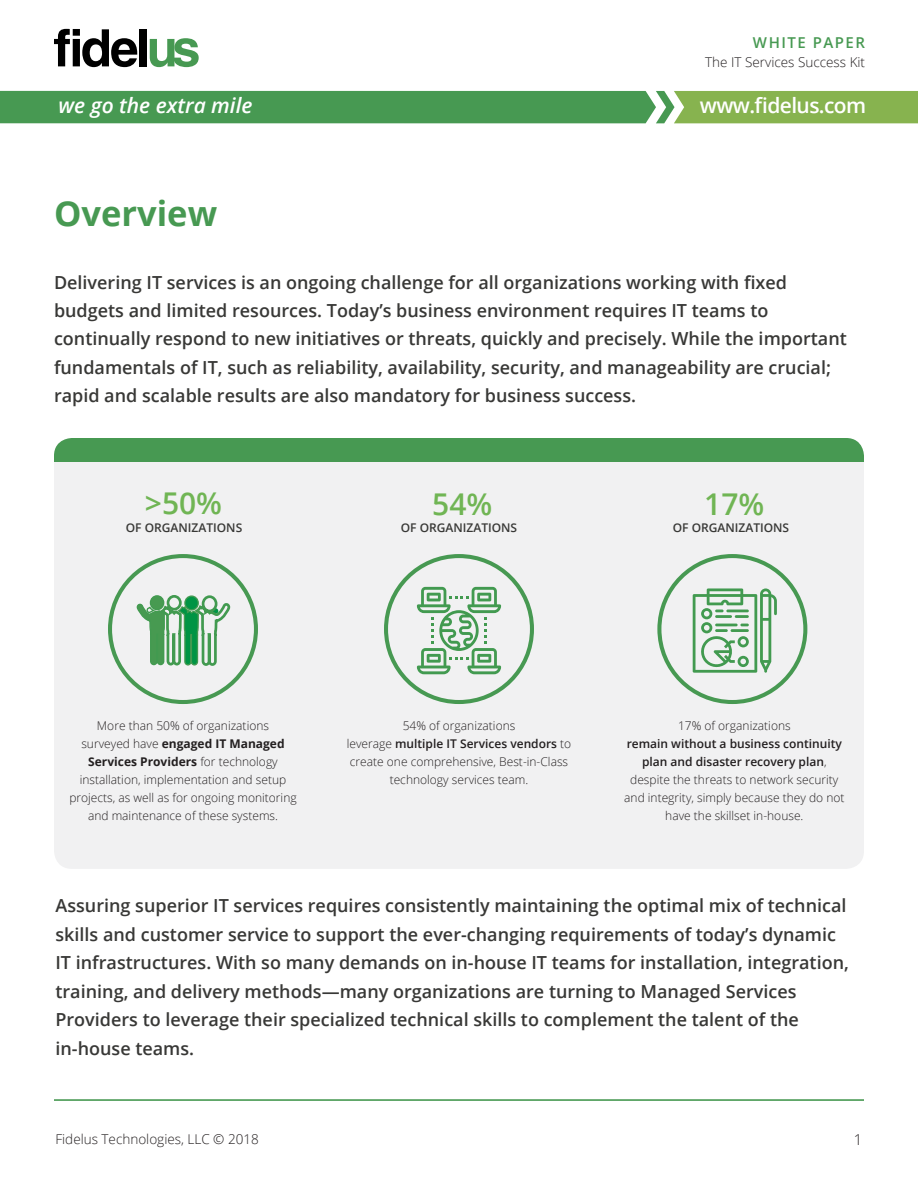
<style>
.page{position:relative;width:918px;height:1188px;background:#fff}
.page>*{position:absolute;margin:0;border:0;box-sizing:border-box;transform-origin:0 0}
.t1{font:700 34.5px "Open Sans";color:#479952}
.t2{font:600 30px "Open Sans";color:#70b554}
.t3{font:italic 600 21px "Open Sans";color:#fff}
.t4{font:600 21px "Open Sans";letter-spacing:-.03em;color:#fff}
.t5{font:600 18px/28.5px "Open Sans";color:#383836}
.t6{font:600 15px "Open Sans";letter-spacing:.1em;color:#479952}
.t7{font:300 15px "Open Sans";color:#231f20}
.t8{font:300 13.5px "Open Sans";color:#231f20}
.t9{font:300 12px/18px "Open Sans";color:#231f20;text-align:center}
.t10{font:600 12px "Open Sans";color:#383836}
.s1{font-weight:700}
.s2{font-weight:600}
</style>
<div class="page">
<svg style="left:150px;top:38px;width:49px;height:29px"></svg>
<div style="left:139px;top:29px;width:8px;height:37px;background:#000"></div>
<svg style="left:54px;top:29px;width:83px;height:38px"></svg>
<svg style="left:0;top:91px;width:918px;height:32px;background:#5ba154"></svg>
<hr style="left:54px;top:1100px;width:810px;height:1px;background:#479952">
<div style="left:54px;top:438px;width:810px;height:431px;background:#f1f1f2;border-radius:18px"></div>
<div style="left:54px;top:438px;width:810px;height:24px;background:#479952"></div>
<div style="left:108px;top:554px;width:150px;height:150px;border:4px solid #479952;border-radius:50%"></div>
<div style="left:384px;top:554px;width:150px;height:150px;border:4px solid #479952;border-radius:50%"></div>
<div style="left:657px;top:554px;width:150px;height:150px;border:4px solid #479952;border-radius:50%"></div>
<svg style="left:136px;top:595px;width:95px;height:71px"></svg>
<svg style="left:417px;top:587px;width:84px;height:87px"></svg>
<svg style="left:693px;top:588px;width:84px;height:85px"></svg>
<p class="t6" style="left:753px;top:32px;width:114px">WHITE PAPER</p>
<p class="t8" style="left:705px;top:52px;width:161px">The IT Services Success Kit</p>
<p class="t3" style="left:58px;top:91px;width:196px">we go the extra mile</p>
<p class="t4" style="left:700px;top:91px;width:168px">www.fidelus.com</p>
<h1 class="t1" style="left:54px;top:189px;width:165px">Overview</h1>
<p class="t5" style="left:54px;top:267px;width:794px">Delivering IT services is an ongoing challenge for all organizations working with fixed budgets and limited resources. Today’s business environment requires IT teams to continually respond to new initiatives or threats, quickly and precisely. While the important fundamentals of IT, such as reliability, availability, security, and manageability are crucial; rapid and scalable results are also mandatory for business success.</p>
<h2 class="t2" style="left:145px;top:483px;width:79px">&gt;50%</h2>
<h2 class="t2" style="left:432px;top:484px;width:62px">54%</h2>
<h2 class="t2" style="left:704px;top:484px;width:62px">17%</h2>
<p class="t10" style="left:126px;top:520px;width:118px">OF ORGANIZATIONS</p>
<p class="t10" style="left:401px;top:520px;width:118px">OF ORGANIZATIONS</p>
<p class="t10" style="left:673px;top:520px;width:118px">OF ORGANIZATIONS</p>
<p class="t9" style="left:69px;top:716px;width:229px">More than 50% of organizations<br>surveyed have <span class="s1">engaged IT Managed Services Providers</span> for technology installation, implementation and setup projects, as well as for ongoing monitoring and maintenance of these systems.</p>
<p class="t9" style="left:347px;top:716px;width:226px">54% of organizations<br>leverage <span class="s2">multiple IT Services vendors</span> to create one comprehensive, Best-in-Class technology services team.</p>
<p class="t9" style="left:678px;top:716px;width:114px">17% of organizations</p>
<p class="t9" style="left:624px;top:734px;width:222px"><span class="s2">remain without a business continuity plan and disaster recovery plan</span>, despite the threats to network security and integrity, simply because they do not have the skillset in-house.</p>
<p class="t5" style="left:56px;top:891px;width:795px">Assuring superior IT services requires consistently maintaining the optimal mix of technical skills and customer service to support the ever-changing requirements of today’s dynamic IT infrastructures. With so many demands on in-house IT teams for installation, integration, training, and delivery methods—many organizations are turning to Managed Services Providers to leverage their specialized technical skills to complement the talent of the in-house teams.</p>
<p class="t8" style="left:56px;top:1130px;width:205px">Fidelus Technologies, LLC © 2018</p>
<p class="t7" style="left:854px;top:1130px;width:10px">1</p>
</div>
